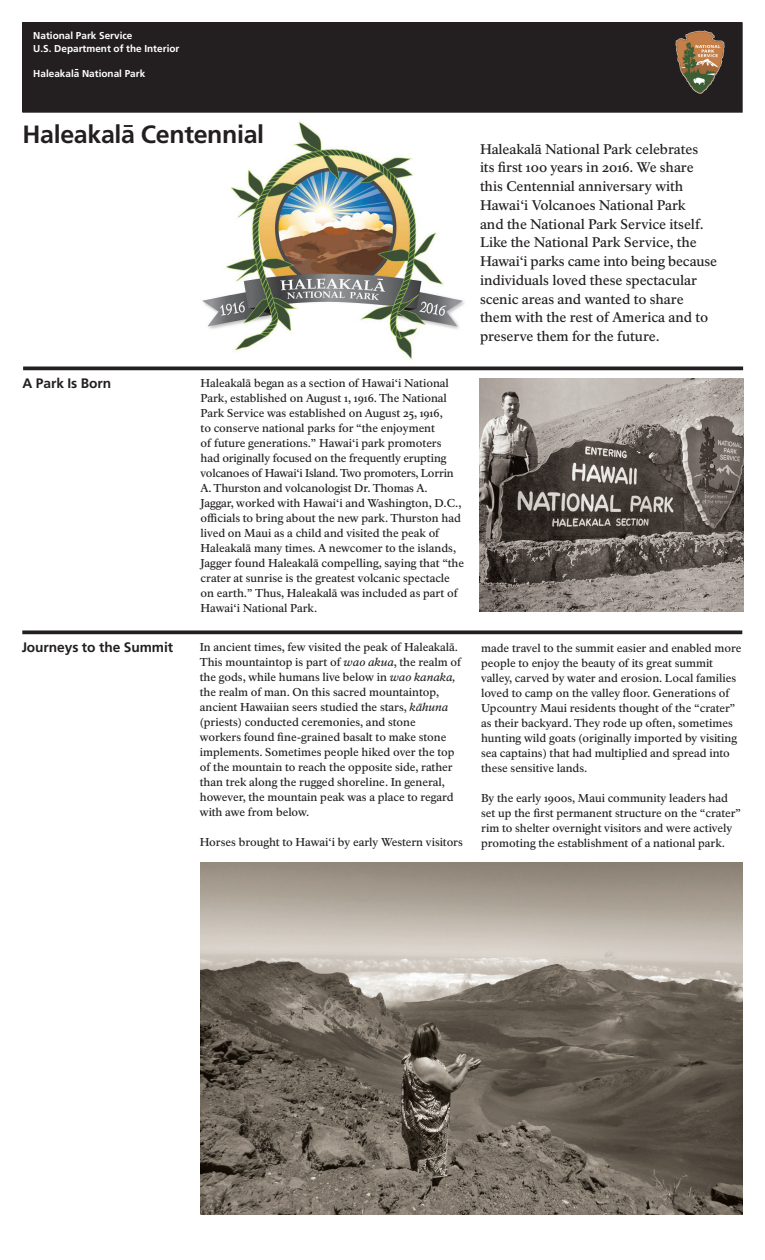
<style>
.page{position:relative;width:765px;height:1260px;background:#fff}
.page>*{position:absolute;margin:0;border:0;box-sizing:border-box;transform-origin:0 0}
.t1{font:700 25px "Frutiger LT Std";letter-spacing:-.015em;color:#231f20}
.t2{font:500 13.75px/18.8px "NPS Rawlinson OT Old";letter-spacing:-.01em;color:#231f20}
.t3{font:700 13.75px "Frutiger LT Std";letter-spacing:-.005em;color:#231f20}
.t4{font:500 11.25px/15px "NPS Rawlinson OT Old";letter-spacing:-.005em;color:#231f20}
.t5{font:700 10px/12.5px "Frutiger LT Std";color:#fff}
.s1{font-family:"NPS Rawlinson OT Old Med Itali";font-weight:400}
</style>
<div class="page">
<img style="left:202px;top:121px;width:263px;height:239px">
<img style="left:479px;top:378px;width:264px;height:234px">
<img style="left:201px;top:862px;width:541px;height:353px">
<hr style="left:23px;top:367px;width:720px;height:3px;background:#231f20">
<svg style="left:22px;top:630px;width:720px;height:4px;background:#3c393a"></svg>
<div style="left:23px;top:23px;width:719px;height:89px;background:#231f20"></div>
<div style="left:22px;top:22px;width:720px;height:90px;border:1px solid #231f20"></div>
<img style="left:675px;top:30px;width:50px;height:64px">
<svg style="left:124px;top:125px;width:9px;height:2px"></svg>
<p class="t5" style="left:33px;top:29px;width:148px">National Park Service<br>U.S. Department of the Interior</p>
<p class="t5" style="left:33px;top:67px;width:113px">Haleakala National Park</p>
<h1 class="t1" style="left:22px;top:119px;width:243px">Haleakala Centennial</h1>
<p class="t3" style="left:22px;top:375px;width:90px">A Park Is Born</p>
<p class="t3" style="left:22px;top:639px;width:153px">Journeys to the Summit</p>
<p class="t4" style="left:201px;top:376px;width:265px">Haleakalā began as a section of Hawai‘i National Park, established on August 1, 1916. The National Park Service was established on August 25, 1916,<br>to conserve national parks for “the enjoyment<br>of future generations.” Hawai‘i park promoters<br>had originally focused on the frequently erupting volcanoes of Hawai‘i Island. Two promoters, Lorrin A. Thurston and volcanologist Dr. Thomas A.<br>Jaggar, worked with Hawai‘i and Washington, D.C., officials to bring about the new park. Thurston had lived on Maui as a child and visited the peak of Haleakalā many times. A newcomer to the islands, Jagger found Haleakalā compelling, saying that “the crater at sunrise is the greatest volcanic spectacle on earth.” Thus, Haleakalā was included as part of Hawai‘i National Park.</p>
<p class="t4" style="left:200px;top:640px;width:263px">In ancient times, few visited the peak of Haleakalā.<br>This mountaintop is part of <span class="s1">wao akua</span>, the realm of the gods, while humans live below in <span class="s1">wao kanaka, </span>the realm of man. On this sacred mountaintop, ancient Hawaiian seers studied the stars, <span class="s1">kāhuna </span>(priests) conducted ceremonies, and stone<br>workers found fine-grained basalt to make stone implements. Sometimes people hiked over the top of the mountain to reach the opposite side, rather than trek along the rugged shoreline. In general, however, the mountain peak was a place to regard with awe from below.</p>
<p class="t4" style="left:200px;top:835px;width:265px">Horses brought to Hawai‘i by early Western visitors</p>
<p class="t2" style="left:480px;top:140px;width:239px">Haleakalā National Park celebrates<br>its first 100 years in 2016. We share this Centennial anniversary with Hawai‘i Volcanoes National Park<br>and the National Park Service itself.<br>Like the National Park Service, the Hawai‘i parks came into being because individuals loved these spectacular scenic areas and wanted to share them with the rest of America and to preserve them for the future.</p>
<p class="t4" style="left:481px;top:641px;width:262px">made travel to the summit easier and enabled more people to enjoy the beauty of its great summit valley, carved by water and erosion. Local families loved to camp on the valley floor. Generations of Upcountry Maui residents thought of the “crater” as their backyard. They rode up often, sometimes hunting wild goats (originally imported by visiting sea captains) that had multiplied and spread into these sensitive lands.</p>
<p class="t4" style="left:481px;top:791px;width:261px">By the early 1900s, Maui community leaders had set up the first permanent structure on the “crater” rim to shelter overnight visitors and were actively promoting the establishment of a national park.</p>
</div>
